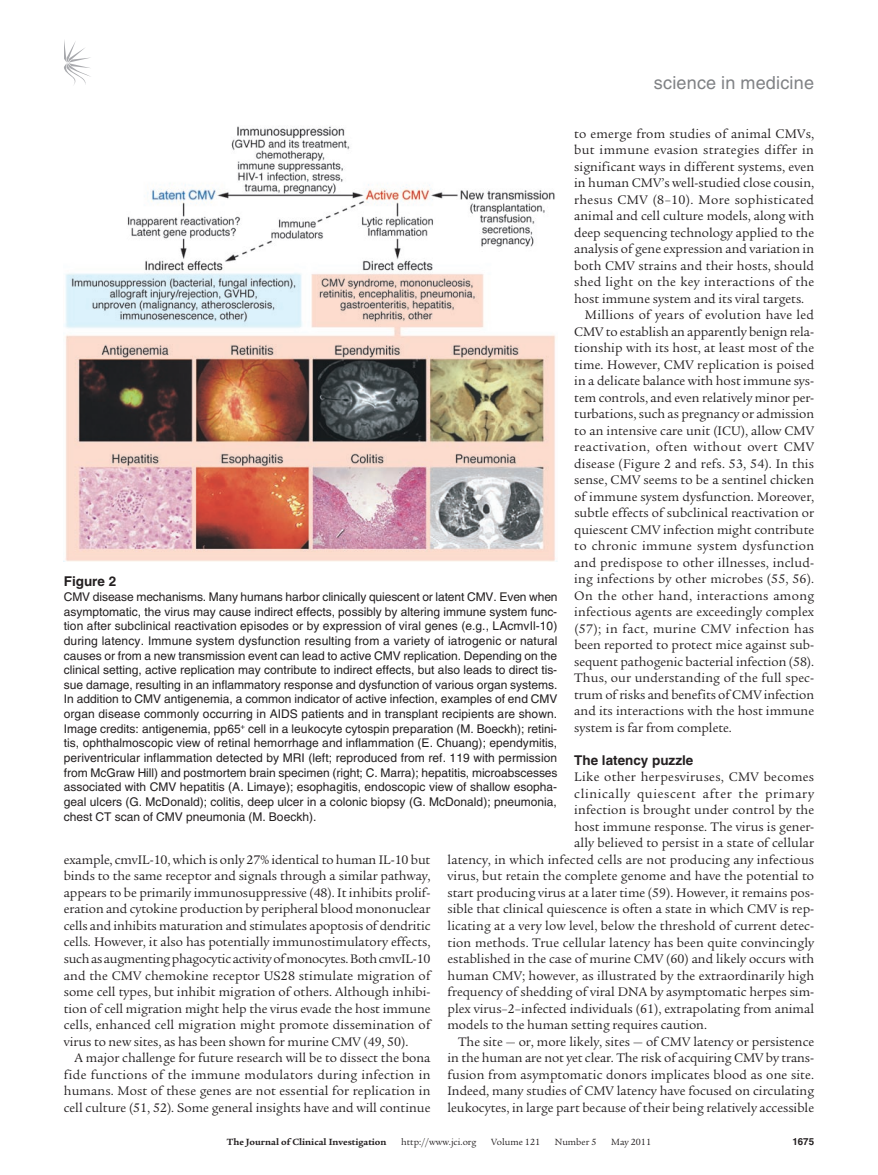
<style>
.page{position:relative;width:878px;height:1175px;background:#fff}
.page>*{position:absolute;margin:0;border:0;box-sizing:border-box;transform-origin:0 0}
.t1{font:18px "Helvetica LT Std";letter-spacing:.01em;color:#808285}
.t2{font:13.5px/16.5px "Legacy Serif Std";letter-spacing:.005em;color:#231f20;text-align:justify}
.t3{font:13.5px "Legacy Serif Std";letter-spacing:.025em;color:#231f20}
.t4{font:13.5px "Legacy Serif Std";letter-spacing:.045em;color:#231f20}
.t5{font:13.5px "Legacy Serif Std";letter-spacing:.035em;color:#231f20}
.t6{font:700 13.5px "Helvetica LT Std";color:#231f20}
.t7{font:12px/14.7px "Helvetica LT Std";color:#231f20;text-align:justify}
.t8{font:9.75px "Legacy Serif Std";color:#231f20}
.t9{font:700 9.75px "Legacy Serif Std";color:#231f20}
.t10{font:700 9.75px "Helvetica LT Std";color:#231f20}
</style>
<div class="page">
<svg style="left:64px;top:40px;width:27px;height:45px"></svg>
<img style="left:65px;top:126px;width:491px;height:435px">
<h1 class="t1" style="left:654px;top:73px;width:162px">science in medicine</h1>
<p class="t2" style="left:574px;top:125px;width:241px">to emerge from studies of animal CMVs,</p>
<p class="t3" style="left:574px;top:142px;width:241px">but immune evasion strategies differ in</p>
<p class="t2" style="left:574px;top:158px;width:241px">significant ways in different systems, even</p>
<p class="t2" style="left:574px;top:175px;width:241px">in human CMV’s well-studied close cousin,</p>
<p class="t3" style="left:574px;top:192px;width:241px">rhesus CMV (8–10). More sophisticated</p>
<p class="t2" style="left:574px;top:208px;width:241px">animal and cell culture models, along with</p>
<p class="t2" style="left:574px;top:224px;width:241px">deep sequencing technology applied to the</p>
<p class="t2" style="left:574px;top:241px;width:241px">analysis of gene expression and variation in</p>
<p class="t2" style="left:574px;top:257px;width:241px">both CMV strains and their hosts, should</p>
<p class="t2" style="left:574px;top:274px;width:241px">shed light on the key interactions of the</p>
<p class="t2" style="left:574px;top:290px;width:231px">host immune system and its viral targets.</p>
<p class="t2" style="left:585px;top:307px;width:231px">Millions of years of evolution have led</p>
<p class="t2" style="left:574px;top:323px;width:241px">CMV to establish an apparently benign rela-</p>
<p class="t2" style="left:574px;top:340px;width:241px">tionship with its host, at least most of the</p>
<p class="t2" style="left:574px;top:356px;width:241px">time. However, CMV replication is poised</p>
<p class="t2" style="left:574px;top:373px;width:241px">in a delicate balance with host immune sys-</p>
<p class="t2" style="left:574px;top:389px;width:241px">tem controls, and even relatively minor per-</p>
<p class="t2" style="left:574px;top:406px;width:241px">turbations, such as pregnancy or admission</p>
<p class="t2" style="left:574px;top:422px;width:241px">to an intensive care unit (ICU), allow CMV</p>
<p class="t5" style="left:574px;top:439px;width:241px">reactivation, often without overt CMV</p>
<p class="t2" style="left:574px;top:455px;width:241px">disease (Figure 2 and refs. 53, 54). In this</p>
<p class="t2" style="left:574px;top:472px;width:241px">sense, CMV seems to be a sentinel chicken</p>
<p class="t2" style="left:574px;top:488px;width:241px">of immune system dysfunction. Moreover,</p>
<p class="t2" style="left:574px;top:505px;width:241px">subtle effects of subclinical reactivation or</p>
<p class="t2" style="left:574px;top:521px;width:241px">quiescent CMV infection might contribute</p>
<p class="t3" style="left:574px;top:538px;width:241px">to chronic immune system dysfunction</p>
<p class="t2" style="left:574px;top:554px;width:241px">and predispose to other illnesses, includ-</p>
<p class="t2" style="left:574px;top:571px;width:241px">ing infections by other microbes (55, 56).</p>
<p class="t3" style="left:574px;top:588px;width:241px">On the other hand, interactions among</p>
<p class="t2" style="left:574px;top:604px;width:241px">infectious agents are exceedingly complex</p>
<p class="t3" style="left:574px;top:621px;width:241px">(57); in fact, murine CMV infection has</p>
<p class="t2" style="left:574px;top:637px;width:241px">been reported to protect mice against sub-</p>
<p class="t2" style="left:574px;top:653px;width:241px">sequent pathogenic bacterial infection (58).</p>
<p class="t2" style="left:574px;top:670px;width:241px">Thus, our understanding of the full spec-</p>
<p class="t2" style="left:574px;top:686px;width:241px">trum of risks and benefits of CMV infection</p>
<p class="t2" style="left:574px;top:703px;width:241px">and its interactions with the host immune</p>
<p class="t2" style="left:574px;top:719px;width:159px">system is far from complete.</p>
<p class="t6" style="left:574px;top:752px;width:121px">The latency puzzle</p>
<p class="t3" style="left:574px;top:769px;width:241px">Like other herpesviruses, CMV becomes</p>
<p class="t4" style="left:574px;top:786px;width:241px">clinically quiescent after the primary</p>
<p class="t2" style="left:574px;top:802px;width:241px">infection is brought under control by the</p>
<p class="t2" style="left:574px;top:818px;width:241px">host immune response. The virus is gener-</p>
<p class="t2" style="left:574px;top:835px;width:241px">ally believed to persist in a state of cellular</p>
<p class="t2" style="left:447px;top:851px;width:368px">latency, in which infected cells are not producing any infectious</p>
<p class="t2" style="left:447px;top:868px;width:368px">virus, but retain the complete genome and have the potential to</p>
<p class="t2" style="left:447px;top:884px;width:368px">start producing virus at a later time (59). However, it remains pos-</p>
<p class="t2" style="left:447px;top:901px;width:368px">sible that clinical quiescence is often a state in which CMV is rep-</p>
<p class="t2" style="left:447px;top:917px;width:368px">licating at a very low level, below the threshold of current detec-</p>
<p class="t2" style="left:447px;top:934px;width:368px">tion methods. True cellular latency has been quite convincingly</p>
<p class="t2" style="left:447px;top:950px;width:368px">established in the case of murine CMV (60) and likely occurs with</p>
<p class="t2" style="left:447px;top:967px;width:368px">human CMV; however, as illustrated by the extraordinarily high</p>
<p class="t2" style="left:447px;top:983px;width:368px">frequency of shedding of viral DNA by asymptomatic herpes sim-</p>
<p class="t2" style="left:447px;top:1000px;width:368px">plex virus–2–infected individuals (61), extrapolating from animal</p>
<p class="t2" style="left:447px;top:1016px;width:261px">models to the human setting requires caution.</p>
<p class="t2" style="left:458px;top:1033px;width:357px">The site — or, more likely, sites — of CMV latency or persistence</p>
<p class="t2" style="left:447px;top:1049px;width:368px">in the human are not yet clear. The risk of acquiring CMV by trans-</p>
<p class="t2" style="left:447px;top:1066px;width:368px">fusion from asymptomatic donors implicates blood as one site.</p>
<p class="t2" style="left:447px;top:1082px;width:368px">Indeed, many studies of CMV latency have focused on circulating</p>
<p class="t2" style="left:447px;top:1099px;width:368px">leukocytes, in large part because of their being relatively accessible</p>
<p class="t6" style="left:64px;top:573px;width:54px">Figure 2</p>
<p class="t7" style="left:64px;top:589px;width:495px">CMV disease mechanisms. Many humans harbor clinically quiescent or latent CMV. Even when asymptomatic, the virus may cause indirect effects, possibly by altering immune system func&shy;tion after subclinical reactivation episodes or by expression of viral genes (e.g., LAcmvIl-10) during latency. Immune system dysfunction resulting from a variety of iatrogenic or natural causes or from a new transmission event can lead to active CMV replication. Depending on the clinical setting, active replication may contribute to indirect effects, but also leads to direct tis&shy;sue damage, resulting in an inflammatory response and dysfunction of various organ systems.<br>In addition to CMV antigenemia, a common indicator of active infection, examples of end CMV organ disease commonly occurring in AIDS patients and in transplant recipients are shown.<br>Image credits: antigenemia, pp65<sup>+</sup> cell in a leukocyte cytospin preparation (M. Boeckh); retini&shy;tis, ophthalmoscopic view of retinal hemorrhage and inflammation (E. Chuang); ependymitis, periventricular inflammation detected by MRI (left; reproduced from ref. 119 with permission from McGraw Hill) and postmortem brain specimen (right; C. Marra); hepatitis, microabscesses associated with CMV hepatitis (A. Limaye); esophagitis, endoscopic view of shallow esopha&shy;geal ulcers (G. McDonald); colitis, deep ulcer in a colonic biopsy (G. McDonald); pneumonia, chest CT scan of CMV pneumonia (M. Boeckh).</p>
<p class="t2" style="left:64px;top:851px;width:368px">example, cmvIL-10, which is only 27% identical to human IL-10 but binds to the same receptor and signals through a similar pathway, appears to be primarily immunosuppressive (48). It inhibits prolif&shy;eration and cytokine production by peripheral blood mononuclear cells and inhibits maturation and stimulates apoptosis of dendritic cells. However, it also has potentially immunostimulatory effects, suchas augmentingphagocytic activityofmonocytes.BothcmvIL-10 and the CMV chemokine receptor US28 stimulate migration of some cell types, but inhibit migration of others. Although inhibi&shy;tion of cell migration might help the virus evade the host immune cells, enhanced cell migration might promote dissemination of virus to new sites, as has been shown for murine CMV (49, 50).</p>
<p class="t2" style="left:64px;top:1049px;width:368px;text-indent:11px">A major challenge for future research will be to dissect the bona fide functions of the immune modulators during infection in humans. Most of these genes are not essential for replication in cell culture (51, 52). Some general insights have and will continue</p>
<p class="t9" style="left:227px;top:1135px;width:161px">The Journal of Clinical Investigation</p>
<p class="t8" style="left:401px;top:1136px;width:77px">http://www.jci.org</p>
<p class="t8" style="left:491px;top:1136px;width:50px">Volume 121</p>
<p class="t8" style="left:555px;top:1136px;width:43px">Number 5</p>
<p class="t8" style="left:611px;top:1136px;width:41px">May 2011</p>
<p class="t10" style="left:792px;top:1135px;width:23px">1675</p>
</div>
